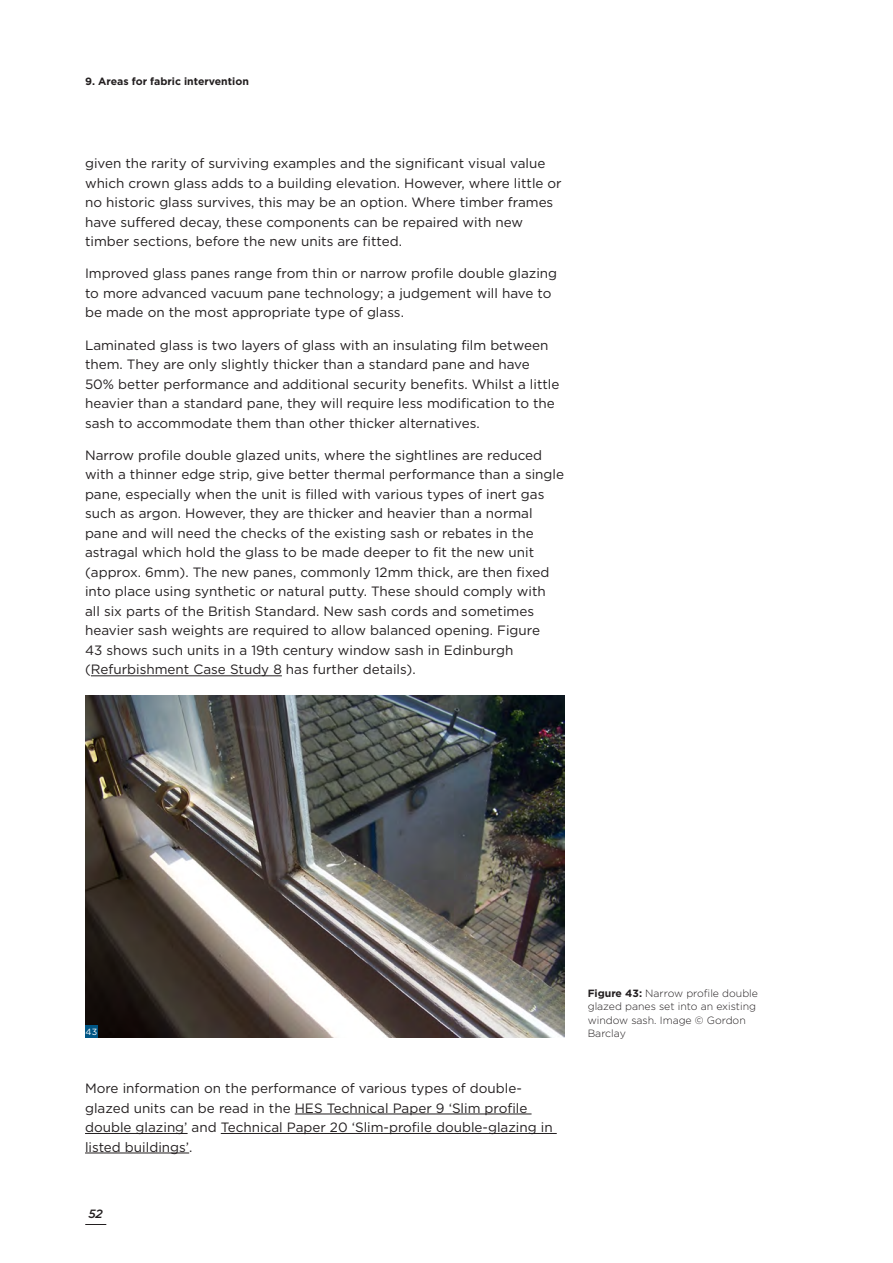
<style>
.page{position:relative;width:893px;height:1263px;background:#fff}
.page>*{position:absolute;margin:0;border:0;box-sizing:border-box;transform-origin:0 0}
.t1{font:13.5px/19.5px "Gotham";color:#231f20}
.t2{font:italic 500 12px "Gotham";color:#231f20}
.t3{font:300 10.5px/13.5px "Gotham";color:#231f20}
.t4{font:700 10.5px "Gotham";color:#231f20}
.t5{font:9px "Gotham";color:#fff}
.s1{font-weight:700}
</style>
<div class="page">
<svg style="left:85px;top:1224px;width:21px;height:1px"></svg>
<hr style="left:91px;top:675px;width:191px;height:1px;background:#231f20">
<hr style="left:295px;top:1113px;width:237px;height:1px;background:#231f20">
<hr style="left:85px;top:1133px;width:103px;height:1px;background:#231f20">
<hr style="left:221px;top:1133px;width:336px;height:1px;background:#231f20">
<hr style="left:85px;top:1152px;width:104px;height:1px;background:#231f20">
<img style="left:85px;top:696px;width:479px;height:341px">
<div style="left:85px;top:1025px;width:13px;height:12px;background:#005685"></div>
<p class="t4" style="left:85px;top:74px;width:165px">9. Areas for fabric intervention</p>
<p class="t1" style="left:85px;top:153px;width:478px">given the rarity of surviving examples and the significant visual value which crown glass adds to a building elevation. However, where little or no historic glass survives, this may be an option. Where timber frames have suffered decay, these components can be repaired with new timber sections, before the new units are fitted.</p>
<p class="t1" style="left:85px;top:264px;width:474px">Improved glass panes range from thin or narrow profile double glazing to more advanced vacuum pane technology; a judgement will have to be made on the most appropriate type of glass.</p>
<p class="t1" style="left:85px;top:335px;width:476px">Laminated glass is two layers of glass with an insulating film between them. They are only slightly thicker than a standard pane and have 50% better performance and additional security benefits. Whilst a little heavier than a standard pane, they will require less modification to the sash to accommodate them than other thicker alternatives.</p>
<p class="t1" style="left:85px;top:445px;width:481px">Narrow profile double glazed units, where the sightlines are reduced with a thinner edge strip, give better thermal performance than a single pane, especially when the unit is filled with various types of inert gas such as argon. However, they are thicker and heavier than a normal pane and will need the checks of the existing sash or rebates in the astragal which hold the glass to be made deeper to fit the new unit (approx. 6mm). The new panes, commonly 12mm thick, are then fixed into place using synthetic or natural putty. These should comply with<br>all six parts of the British Standard. New sash cords and sometimes heavier sash weights are required to allow balanced opening. Figure<br>43 shows such units in a 19th century window sash in Edinburgh (Refurbishment Case Study 8 has further details).</p>
<p class="t3" style="left:588px;top:986px;width:172px"><span class="s1">Figure 43:</span> Narrow profile double glazed panes set into an existing window sash. Image © Gordon</p>
<p class="t5" style="left:86px;top:1026px;width:13px">43</p>
<p class="t3" style="left:588px;top:1026px;width:40px">Barclay</p>
<p class="t1" style="left:85px;top:1078px;width:469px">More information on the performance of various types of double&shy;glazed units can be read in the HES Technical Paper 9 ‘Slim profile double glazing’ and Technical Paper 20 ‘Slim-profile double-glazing in listed buildings’.</p>
<p class="t2" style="left:88px;top:1206px;width:16px">52</p>
</div>
